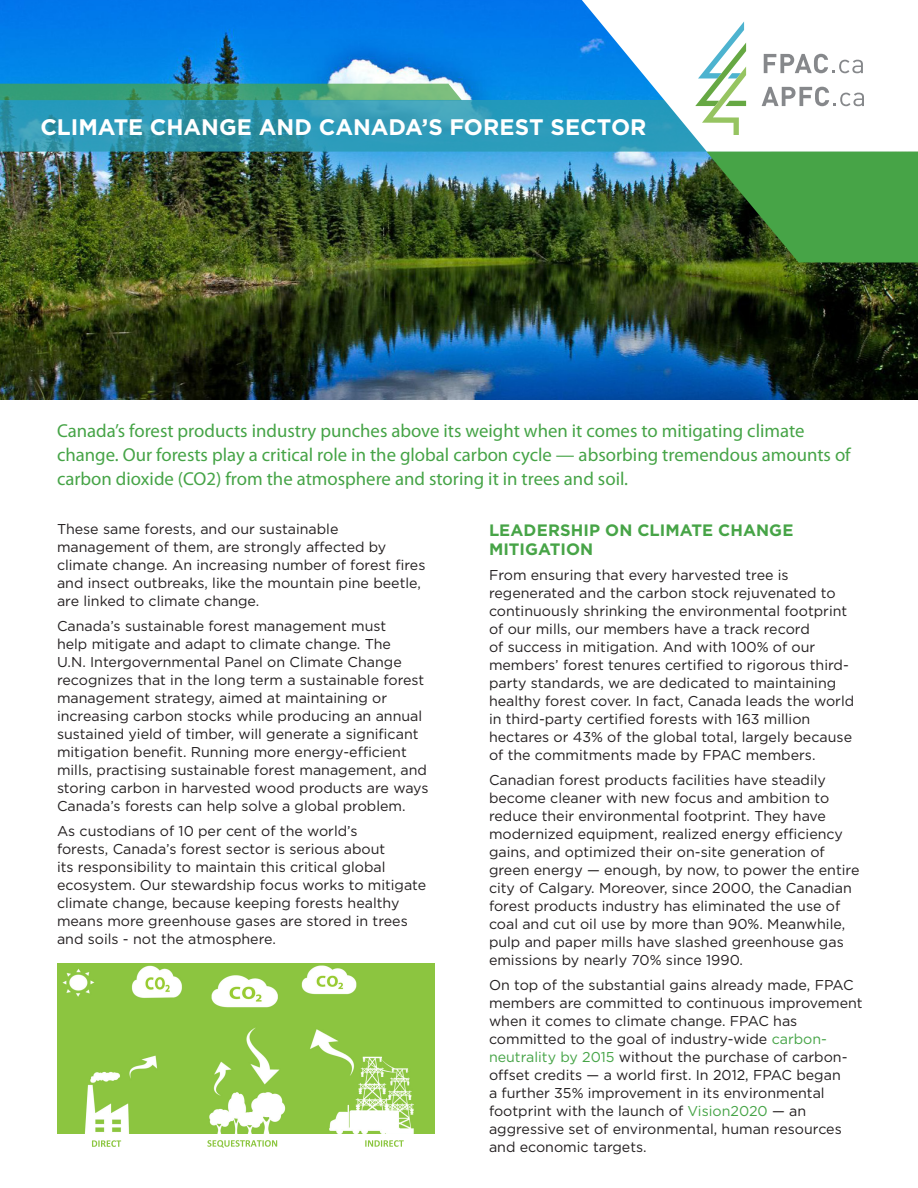
<style>
.page{position:relative;width:918px;height:1188px;background:#fff}
.page>*{position:absolute;margin:0;border:0;box-sizing:border-box;transform-origin:0 0}
.t1{font:700 22.5px "Gotham";color:#fff}
.BODY_intro{font:18.75px/24px "Myriad Pro";color:#46a447}
.t2{font:700 16.5px/19.5px "Gotham";letter-spacing:.005em;color:#47a447}
.BODY{font:14.25px/18px "Gotham";color:#231f20}
.s1{color:#46a447}
</style>
<div class="page">
<img style="left:0;top:0;width:918px;height:400px">
<svg style="left:0;top:84px;width:462px;height:16px"></svg>
<svg style="left:0;top:100px;width:582px;height:52px;fill:#2c9bbb"></svg>
<svg style="left:582px;top:0;width:336px;height:152px"></svg>
<svg style="left:695px;top:22px;width:51px;height:113px"></svg>
<svg style="left:764px;top:54px;width:99px;height:19px"></svg>
<svg style="left:762px;top:87px;width:102px;height:19px"></svg>
<svg style="left:707px;top:152px;width:211px;height:110px"></svg>
<img style="left:57px;top:963px;width:378px;height:171px">
<img style="left:98px;top:1140px;width:23px;height:7px">
<img style="left:365px;top:1140px;width:34px;height:7px">
<img style="left:217px;top:1140px;width:54px;height:7px">
<h1 class="t1" style="left:40px;top:112px;width:608px">CLIMATE CHANGE AND CANADA’S FOREST SECTOR</h1>
<p class="BODY_intro" style="left:57px;top:419px;width:795px">Canada’s forest products industry punches above its weight when it comes to mitigating climate change. Our forests play a critical role in the global carbon cycle — absorbing tremendous amounts of carbon dioxide (CO2) from the atmosphere and storing it in trees and soil.</p>
<p class="BODY" style="left:57px;top:520px;width:370px">These same forests, and our sustainable management of them, are strongly affected by climate change. An increasing number of forest fires and insect outbreaks, like the mountain pine beetle, are linked to climate change.</p>
<p class="BODY" style="left:57px;top:617px;width:373px">Canada’s sustainable forest management must<br>help mitigate and adapt to climate change. The<br>U.N. Intergovernmental Panel on Climate Change recognizes that in the long term a sustainable forest management strategy, aimed at maintaining or increasing carbon stocks while producing an annual sustained yield of timber, will generate a significant mitigation benefit. Running more energy-efficient mills, practising sustainable forest management, and storing carbon in harvested wood products are ways Canada’s forests can help solve a global problem.</p>
<p class="BODY" style="left:57px;top:821px;width:371px">As custodians of 10 per cent of the world’s<br>forests, Canada’s forest sector is serious about<br>its responsibility to maintain this critical global ecosystem. Our stewardship focus works to mitigate climate change, because keeping forests healthy means more greenhouse gases are stored in trees and soils - not the atmosphere.</p>
<h3 class="t2" style="left:489px;top:520px;width:306px">LEADERSHIP ON CLIMATE CHANGE<br>MITIGATION</h3>
<p class="BODY" style="left:489px;top:566px;width:367px">From ensuring that every harvested tree is regenerated and the carbon stock rejuvenated to continuously shrinking the environmental footprint of our mills, our members have a track record<br>of success in mitigation. And with 100% of our members’ forest tenures certified to rigorous third&shy;party standards, we are dedicated to maintaining healthy forest cover. In fact, Canada leads the world in third-party certified forests with 163 million hectares or 43% of the global total, largely because of the commitments made by FPAC members.</p>
<p class="BODY" style="left:489px;top:771px;width:372px">Canadian forest products facilities have steadily become cleaner with new focus and ambition to reduce their environmental footprint. They have modernized equipment, realized energy efficiency gains, and optimized their on-site generation of green energy — enough, by now, to power the entire city of Calgary. Moreover, since 2000, the Canadian forest products industry has eliminated the use of coal and cut oil use by more than 90%. Meanwhile, pulp and paper mills have slashed greenhouse gas emissions by nearly 70% since 1990.</p>
<p class="BODY" style="left:489px;top:975px;width:375px">On top of the substantial gains already made, FPAC members are committed to continuous improvement when it comes to climate change. FPAC has committed to the goal of industry-wide <span class="s1">carbon&shy;neutrality by 2015</span> without the purchase of carbon&shy;offset credits — a world first. In 2012, FPAC began<br>a further 35% improvement in its environmental footprint with the launch of <span class="s1">Vision2020</span> — an aggressive set of environmental, human resources and economic targets.</p>
</div>
